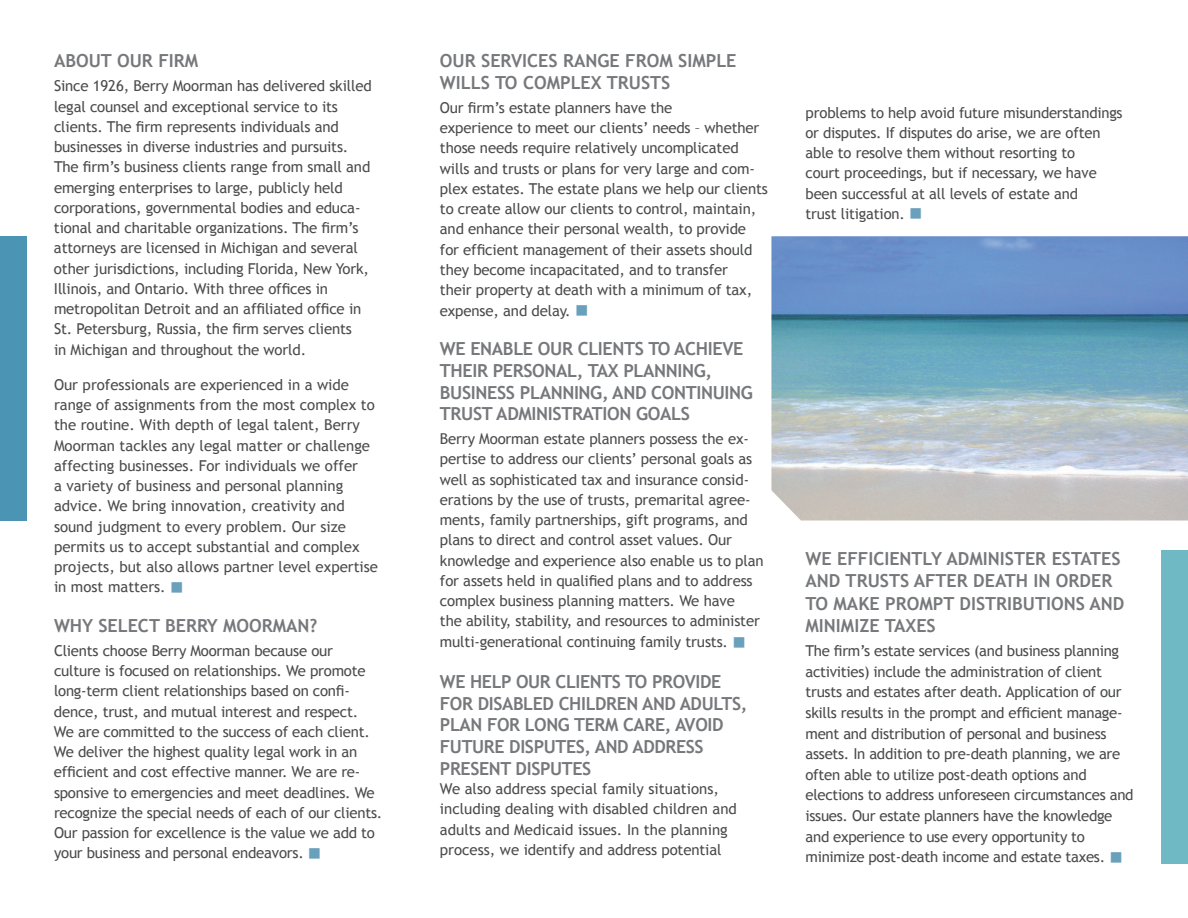
<style>
.page{position:relative;width:1188px;height:918px;background:#fff}
.page>*{position:absolute;margin:0;border:0;box-sizing:border-box;transform-origin:0 0}
.t1{font:700 18px/21.6px "Trebuchet MS";letter-spacing:-.02em;color:#76787b}
.t2{font:700 18px/22.5px "Trebuchet MS";color:#76787b}
.t3{font:15px/20.2px "Trebuchet MS";letter-spacing:-.01em;color:#4b4c4d}
.s1{color:#69a0bc}
</style>
<div class="page">
<div style="left:0;top:236px;width:27px;height:285px;background:#4c94b3"></div>
<div style="left:1161px;top:551px;width:27px;height:313px;background:#6fb9c5"></div>
<img style="left:771px;top:236px;width:417px;height:285px">
<p class="t2" style="left:54px;top:50px;width:146px">ABOUT OUR FIRM</p>
<p class="t3" style="left:54px;top:76px;width:319px">Since 1926, Berry Moorman has delivered skilled legal counsel and exceptional service to its clients. The firm represents individuals and businesses in diverse industries and pursuits.<br>The firm’s business clients range from small and emerging enterprises to large, publicly held corporations, governmental bodies and educa&shy;tional and charitable organizations. The firm’s attorneys are licensed in Michigan and several other jurisdictions, including Florida, New York, Illinois, and Ontario. With three offices in metropolitan Detroit and an affiliated office in St. Petersburg, Russia, the firm serves clients<br>in Michigan and throughout the world.</p>
<p class="t3" style="left:54px;top:375px;width:326px">Our professionals are experienced in a wide range of assignments from the most complex to the routine. With depth of legal talent, Berry Moorman tackles any legal matter or challenge affecting businesses. For individuals we offer<br>a variety of business and personal planning advice. We bring innovation, creativity and sound judgment to every problem. Our size permits us to accept substantial and complex projects, but also allows partner level expertise in most matters. <span class="s1">■</span></p>
<p class="t2" style="left:54px;top:614px;width:265px">WHY SELECT BERRY MOORMAN?</p>
<p class="t3" style="left:54px;top:641px;width:330px">Clients choose Berry Moorman because our culture is focused on relationships. We promote long-term client relationships based on confi&shy;dence, trust, and mutual interest and respect.<br>We are committed to the success of each client.<br>We deliver the highest quality legal work in an efficient and cost effective manner. We are re&shy;sponsive to emergencies and meet deadlines. We recognize the special needs of each of our clients.<br>Our passion for excellence is the value we add to your business and personal endeavors. <span class="s1">■</span></p>
<p class="t2" style="left:440px;top:50px;width:298px;line-height:21.6px">OUR SERVICES RANGE FROM SIMPLE<br>WILLS TO COMPLEX TRUSTS</p>
<p class="t3" style="left:440px;top:98px;width:329px">Our firm’s estate planners have the<br>experience to meet our clients’ needs – whether those needs require relatively uncomplicated wills and trusts or plans for very large and com&shy;plex estates. The estate plans we help our clients to create allow our clients to control, maintain, and enhance their personal wealth, to provide for efficient management of their assets should they become incapacitated, and to transfer<br>their property at death with a minimum of tax, expense, and delay. <span class="s1">■</span></p>
<p class="t1" style="left:440px;top:338px;width:315px">WE ENABLE OUR CLIENTS TO ACHIEVE<br>THEIR PERSONAL, TAX PLANNING,<br>BUSINESS PLANNING, AND CONTINUING<br>TRUST ADMINISTRATION GOALS</p>
<p class="t3" style="left:440px;top:429px;width:325px">Berry Moorman estate planners possess the ex&shy;pertise to address our clients’ personal goals as well as sophisticated tax and insurance consid&shy;erations by the use of trusts, premarital agree&shy;ments, family partnerships, gift programs, and plans to direct and control asset values. Our knowledge and experience also enable us to plan for assets held in qualified plans and to address complex business planning matters. We have<br>the ability, stability, and resources to administer multi-generational continuing family trusts. <span class="s1">■</span></p>
<p class="t1" style="left:440px;top:671px;width:309px">WE HELP OUR CLIENTS TO PROVIDE<br>FOR DISABLED CHILDREN AND ADULTS,<br>PLAN FOR LONG TERM CARE, AVOID<br>FUTURE DISPUTES, AND ADDRESS<br>PRESENT DISPUTES</p>
<p class="t3" style="left:440px;top:779px;width:298px">We also address special family situations, including dealing with disabled children and adults and Medicaid issues. In the planning process, we identify and address potential</p>
<p class="t3" style="left:806px;top:103px;width:319px">problems to help avoid future misunderstandings or disputes. If disputes do arise, we are often able to resolve them without resorting to<br>court proceedings, but if necessary, we have been successful at all levels of estate and<br>trust litigation. <span class="s1">■</span></p>
<p class="t2" style="left:806px;top:547px;width:320px">WE EFFICIENTLY ADMINISTER ESTATES<br>AND TRUSTS AFTER DEATH IN ORDER<br>TO MAKE PROMPT DISTRIBUTIONS AND<br>MINIMIZE TAXES</p>
<p class="t3" style="left:806px;top:641px;width:330px;line-height:20.7px">The firm’s estate services (and business planning activities) include the administration of client trusts and estates after death. Application of our skills results in the prompt and efficient manage&shy;ment and distribution of personal and business assets. In addition to pre-death planning, we are often able to utilize post-death options and elections to address unforeseen circumstances and issues. Our estate planners have the knowledge and experience to use every opportunity to minimize post-death income and estate taxes. <span class="s1">■</span></p>
</div>
